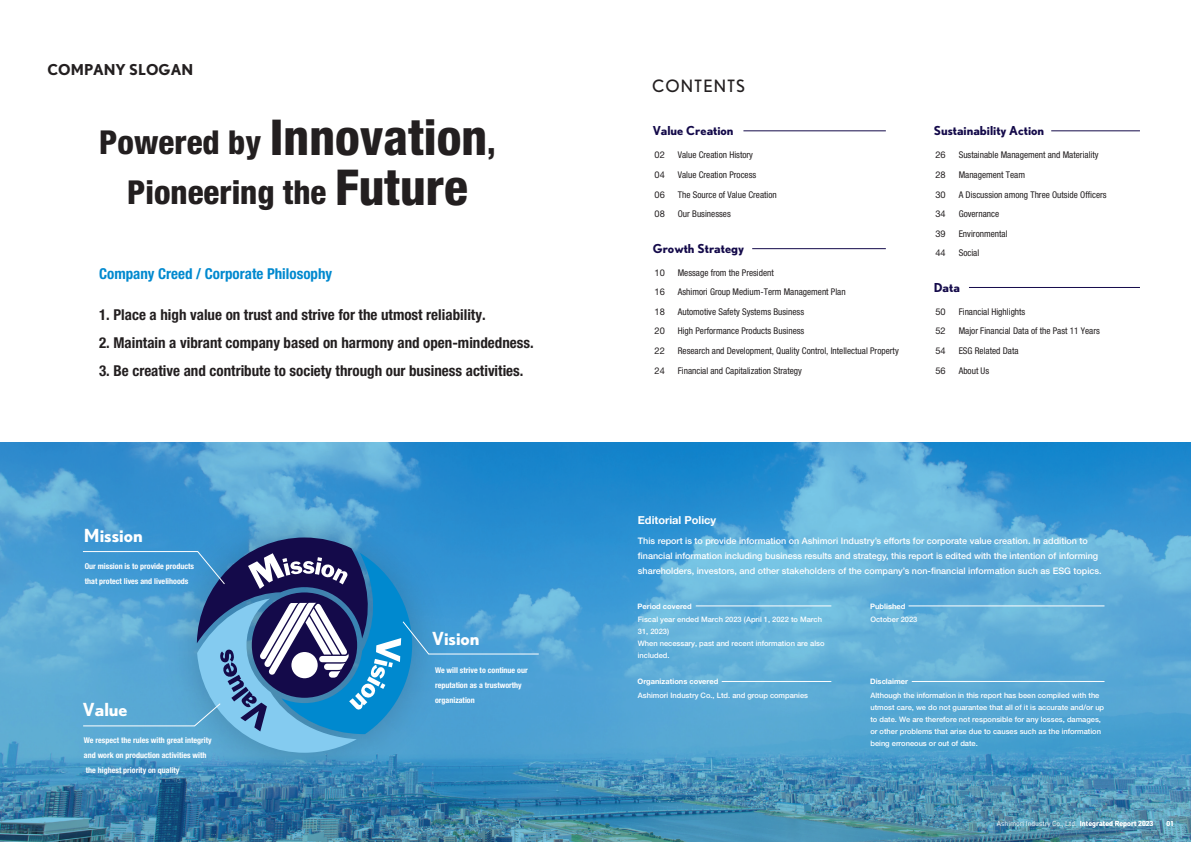
<style>
.page{position:relative;width:1191px;height:842px;background:#fff}
.page>*{position:absolute;margin:0;border:0;box-sizing:border-box;transform-origin:0 0}
.t1{font:800 condensed 33px/50px "Helvetica Neue LT Std";color:#231f20;text-align:center}
.t2{font:700 18px "Nobel";color:#fff}
.t3{font:17px "Nobel";letter-spacing:.06em;color:#231f20}
.t4{font:700 condensed 15px "Helvetica Neue LT Std";color:#231f20}
.t5{font:700 condensed 15px "Helvetica Neue LT Std";color:#0089cf}
.t6{font:700 15px "Nobel";color:#231f20}
.t7{font:700 12.3px "Nobel";color:#140a4a}
.t8{font:700 11px "Helvetica Neue LT Std";color:#fff}
.t9{font:condensed 9.3px/19.5px "Helvetica Neue LT Std";color:#231f20}
.t10{font:9.3px/19.5px "Helvetica Neue LT Std";color:#231f20;text-align:justify}
.t11{font:500 9px/15px "Helvetica Neue LT Std";color:#fff}
.t12{font:700 condensed 8px/15px "Helvetica Neue LT Std";color:#fff}
.t13{font:500 7.5px/12px "Helvetica Neue LT Std";color:#fff}
.t14{font:700 7.5px "Helvetica Neue LT Std";color:#fff}
.t15{font:7.1px "DIN";letter-spacing:-.02em;color:#fff}
.t16{font:500 7.1px "DIN";color:#fff}
.s1{font-size:49.5px}
.s2{font-weight:500}
</style>
<div class="page">
<svg style="left:0;top:442px;width:1191px;height:400px;background:#4b9dcb"></svg>
<hr style="left:752px;top:248px;width:134px;height:1px;background:#140a4a">
<hr style="left:969px;top:287px;width:171px;height:1px;background:#140a4a">
<hr style="left:743px;top:131px;width:143px;height:1px;background:#140a4a">
<hr style="left:1051px;top:131px;width:89px;height:1px;background:#140a4a">
<img style="left:146px;top:486px;width:317px;height:318px">
<svg style="left:82px;top:537px;width:457px;height:216px;background:#4b90c3"></svg>
<hr style="left:696px;top:606px;width:135px;height:1px;background:#fff">
<hr style="left:908px;top:606px;width:196px;height:1px;background:#fff">
<hr style="left:911px;top:681px;width:193px;height:1px;background:#fff">
<hr style="left:721px;top:681px;width:110px;height:1px;background:#fff">
<h3 class="t6" style="left:47px;top:61px;width:147px">COMPANY SLOGAN</h3>
<h1 class="t1" style="left:99px;top:117px;width:398px">Powered by <span class="s1">Innovation</span>,<br>Pioneering the <span class="s1">Future</span></h1>
<h3 class="t5" style="left:99px;top:265px;width:235px">Company Creed / Corporate Philosophy</h3>
<h3 class="t4" style="left:99px;top:306px;width:388px">1. Place a high value on trust and strive for the utmost reliability.</h3>
<h3 class="t4" style="left:99px;top:334px;width:436px">2. Maintain a vibrant company based on harmony and open-mindedness.</h3>
<h3 class="t4" style="left:99px;top:362px;width:426px">3. Be creative and contribute to society through our business activities.</h3>
<h2 class="t2" style="left:84px;top:524px;width:60px">Mission</h2>
<p class="t12" style="left:85px;top:559px;width:111px">Our mission is to provide products that protect lives and livelihoods</p>
<h2 class="t2" style="left:83px;top:698px;width:46px">Value</h2>
<p class="t12" style="left:84px;top:733px;width:129px">We respect the rules with great integrity and work on production activities with the highest priority on quality</p>
<h2 class="t2" style="left:432px;top:628px;width:49px">Vision</h2>
<p class="t12" style="left:435px;top:662px;width:94px">We will strive to continue our reputation as a trustworthy organization</p>
<h3 class="t3" style="left:652px;top:76px;width:94px">CONTENTS</h3>
<h3 class="t7" style="left:653px;top:124px;width:82px">Value Creation</h3>
<h3 class="t7" style="left:933px;top:124px;width:112px">Sustainability Action</h3>
<p class="t10" style="left:654px;top:145px;width:12px">02<br>04<br>06<br>08</p>
<p class="t9" style="left:678px;top:145px;width:101px">Value Creation History<br>Value Creation Process<br>The Source of Value Creation<br>Our Businesses</p>
<h3 class="t7" style="left:653px;top:241px;width:93px">Growth Strategy</h3>
<p class="t10" style="left:654px;top:263px;width:12px">10<br>16<br>18<br>20<br>22<br>24</p>
<p class="t9" style="left:678px;top:263px;width:222px">Message from the President<br>Ashimori Group Medium-Term Management Plan<br>Automotive Safety Systems Business<br>High Performance Products Business<br>Research and Development, Quality Control, Intellectual Property Financial and Capitalization Strategy</p>
<p class="t10" style="left:935px;top:145px;width:12px">26<br>28<br>30<br>34<br>39<br>44</p>
<p class="t9" style="left:958px;top:145px;width:149px">Sustainable Management and Materiality<br>Management Team<br>A Discussion among Three Outside Officers<br>Governance<br>Environmental<br>Social</p>
<h3 class="t7" style="left:933px;top:280px;width:28px">Data</h3>
<p class="t10" style="left:935px;top:302px;width:12px">50<br>52<br>54<br>56</p>
<p class="t9" style="left:958px;top:302px;width:143px">Financial Highlights<br>Major Financial Data of the Past 11 Years<br>ESG Related Data<br>About Us</p>
<p class="t8" style="left:638px;top:513px;width:80px">Editorial Policy</p>
<p class="t11" style="left:638px;top:533px;width:465px">This report is to provide information on Ashimori Industry’s efforts for corporate value creation. In addition to financial information including business results and strategy, this report is edited with the intention of informing shareholders, investors, and other stakeholders of the company’s non-financial information such as ESG topics.</p>
<p class="t14" style="left:637px;top:601px;width:56px">Period covered</p>
<p class="t14" style="left:870px;top:601px;width:37px">Published</p>
<p class="t13" style="left:638px;top:613px;width:188px">Fiscal year ended March 2023 (April 1, 2022 to March<br>31, 2023)<br>When necessary, past and recent information are also included.</p>
<p class="t13" style="left:870px;top:613px;width:48px">October 2023</p>
<p class="t14" style="left:637px;top:677px;width:82px">Organizations covered</p>
<p class="t14" style="left:870px;top:677px;width:40px">Disclaimer</p>
<p class="t13" style="left:638px;top:689px;width:172px">Ashimori Industry Co., Ltd. and group companies</p>
<p class="t13" style="left:870px;top:689px;width:235px">Although the information in this report has been compiled with the utmost care, we do not guarantee that all of it is accurate and/or up to date. We are therefore not responsible for any losses, damages, or other problems that arise due to causes such as the information being erroneous or out of date.</p>
<p class="t15" style="left:997px;top:819px;width:158px">Ashimori Industry Co., Ltd. <span class="s2">Integrated Report 2023</span></p>
<p class="t16" style="left:1166px;top:819px;width:9px">01</p>
</div>
